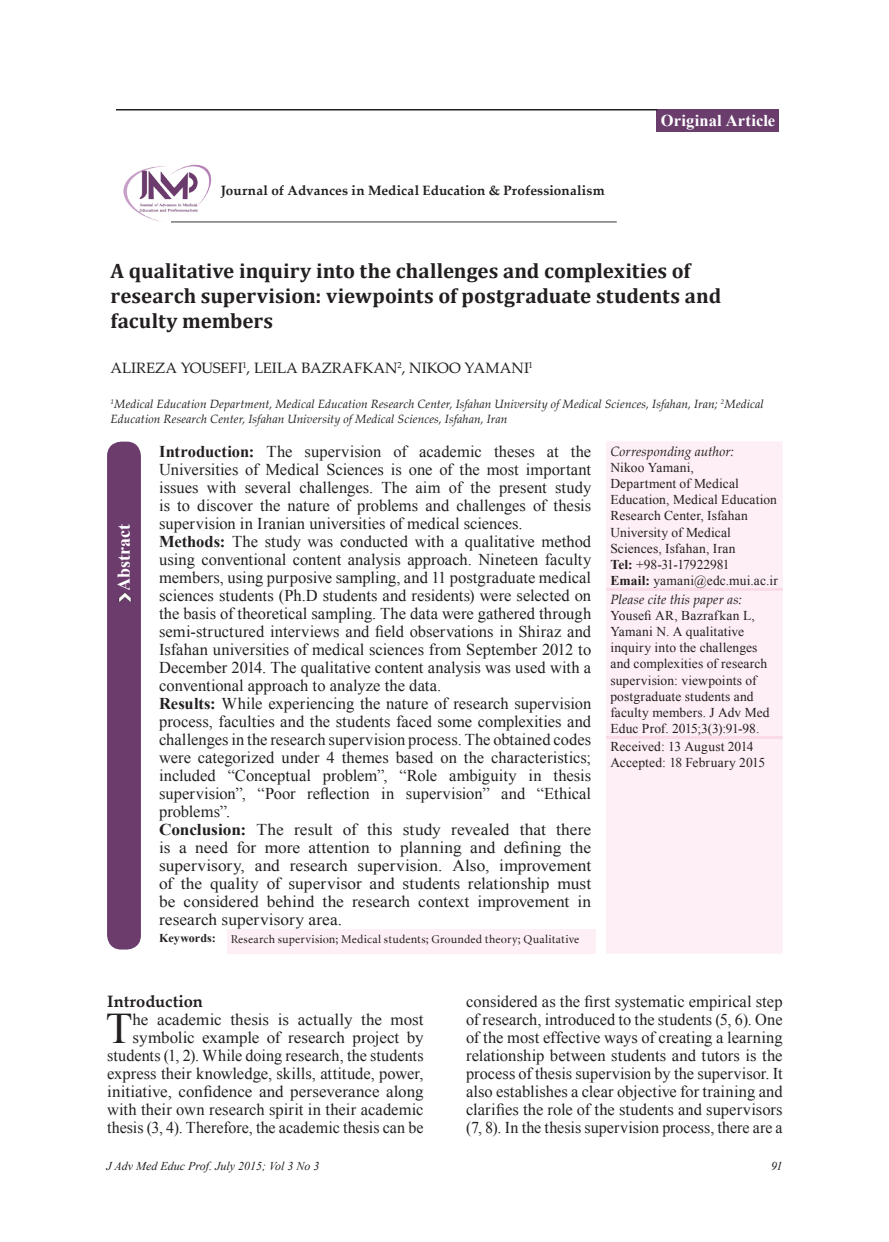
<style>
.page{position:relative;width:889px;height:1242px;background:#fff}
.page>*{position:absolute;margin:0;border:0;box-sizing:border-box;transform-origin:0 0}
.t1{font:43.65px "Times New Roman";color:#231f20}
.t2{font:700 21px/25.2px "Cambria";color:#231f20}
.t3{font:700 18px "Times New Roman";letter-spacing:-.005em;color:#fff}
.t4{font:16.5px/18px "Times New Roman";color:#231f20}
.t5{font:700 16.5px "Times New Roman";letter-spacing:.01em;color:#fff}
.t6{font:700 16.5px "Palatino Linotype";color:#231f20}
.t7{font:15px "Palatino Linotype";color:#231f20}
.t8{font:13.5px/16.2px "Times New Roman";letter-spacing:.01em;color:#231f20}
.t9{font:700 13.5px "Palatino Linotype";letter-spacing:.01em;color:#231f20}
.t10{font:italic 13.5px "Palatino Linotype";letter-spacing:.005em;color:#231f20}
.t11{font:italic 12px/14.4px "Palatino Linotype";letter-spacing:.005em;color:#231f20}
.t12{font:12px "Minion Cyrillic";letter-spacing:.015em;color:#231f20}
.t13{font:italic 12px "Times New Roman";color:#231f20}
.s1{font-weight:700}
.s2{font-family:"Times New Roman";font-weight:700}
</style>
<div class="page">
<div style="left:606px;top:442px;width:176px;height:511px;background:#fdeff5"></div>
<div style="left:226px;top:929px;width:369px;height:24px;background:#fdeff5"></div>
<hr style="left:606px;top:736px;width:176px;height:3px;background:#fadbe8">
<hr style="left:606px;top:588px;width:176px;height:3px;background:#fadbe8">
<div style="left:108px;top:442px;width:32px;height:507px;background:#6c3c6d;border-radius:14px"></div>
<div style="left:107px;top:441px;width:34px;height:508px;border:2px solid #6a3d6d;border-radius:14px"></div>
<div style="left:656px;top:109px;width:123px;height:23px;background:#6a3d6d"></div>
<hr style="left:116px;top:109px;width:541px;height:1px;background:#231f20">
<hr style="left:171px;top:221px;width:446px;height:2px;background:#76787b">
<img style="left:123px;top:164px;width:88px;height:59px">
<img style="left:118px;top:592px;width:14px;height:11px">
<p class="t9" style="left:221px;top:181px;width:385px">Journal of Advances in Medical Education &amp; Professionalism</p>
<p class="t5" style="left:661px;top:109px;width:116px">Original Article</p>
<p class="t2" style="left:111px;top:257px;width:612px">A qualitative inquiry into the challenges and complexities of research supervision: viewpoints of postgraduate students and faculty members</p>
<p class="t7" style="left:111px;top:357px;width:424px">ALIREZA YOUSEFI<sup>1</sup>, LEILA BAZRAFKAN<sup>2</sup>, NIKOO YAMANI<sup>1</sup></p>
<p class="t11" style="left:111px;top:396px;width:655px"><sup>1</sup>Medical Education Department, Medical Education Research Center, Isfahan University of Medical Sciences, Isfahan, Iran; <sup>2</sup>Medical<br>Education Research Center, Isfahan University of Medical Sciences, Isfahan, Iran</p>
<p class="t4" style="left:159px;top:442px;width:434px"><span class="s1">Introduction:</span> The supervision of academic theses at the Universities of Medical Sciences is one of the most important issues with several challenges. The aim of the present study is to discover the nature of problems and challenges of thesis supervision in Iranian universities of medical sciences.<br><span class="s1">Methods:</span> The study was conducted with a qualitative method using conventional content analysis approach. Nineteen faculty members, using purposive sampling, and 11 postgraduate medical sciences students (Ph.D students and residents) were selected on the basis of theoretical sampling. The data were gathered through semi-structured interviews and field observations in Shiraz and Isfahan universities of medical sciences from September 2012 to December 2014. The qualitative content analysis was used with a conventional approach to analyze the data.<br><span class="s1">Results:</span> While experiencing the nature of research supervision process, faculties and the students faced some complexities and challenges in the research supervision process. The obtained codes were categorized under 4 themes based on the characteristics; included “Conceptual problem”, “Role ambiguity in thesis supervision”, “Poor reflection in supervision” and “Ethical problems”.<br><span class="s1">Conclusion:</span> The result of this study revealed that there is a need for more attention to planning and defining the supervisory, and research supervision. Also, improvement of the quality of supervisor and students relationship must be considered behind the research context improvement in research supervisory area.</p>
<p class="t10" style="left:610px;top:441px;width:125px">Corresponding author:</p>
<p class="t8" style="left:610px;top:459px;width:169px">Nikoo Yamani,<br>Department of Medical<br>Education, Medical Education<br>Research Center, Isfahan<br>University of Medical<br>Sciences, Isfahan, Iran<br><span class="s1">Tel:</span> +98-31-17922981<br><span class="s1">Email:</span> yamani@edc.mui.ac.ir</p>
<p class="t10" style="left:610px;top:589px;width:133px">Please cite this paper as:</p>
<p class="t8" style="left:610px;top:607px;width:161px">Yousefi AR, Bazrafkan L,<br>Yamani N. A qualitative inquiry into the challenges and complexities of research supervision: viewpoints of postgraduate students and faculty members. J Adv Med<br>Educ Prof. 2015;3(3):91-98.</p>
<p class="t8" style="left:610px;top:738px;width:156px">Received: 13 August 2014<br>Accepted: 18 February 2015</p>
<p class="t3" style="left:111px;top:591px;width:68px;rotate:-90deg">Abstract</p>
<p class="t12" style="left:159px;top:931px;width:422px"><span class="s2">Keywords:</span> Research supervision; Medical students; Grounded theory; Qualitative</p>
<p class="t6" style="left:107px;top:990px;width:97px">Introduction</p>
<h1 class="t1" style="left:106px;top:999px;width:28px">T</h1>
<p class="t4" style="left:107px;top:1010px;width:318px;text-align:right">he academic thesis is actually the most symbolic example of research project by students (1, 2). While doing research, the students express their knowledge, skills, attitude, power, initiative, confidence and perseverance along with their own research spirit in their academic thesis (3, 4). Therefore, the academic thesis can be</p>
<p class="t13" style="left:106px;top:1157px;width:214px">J Adv Med Educ Prof. July 2015; Vol 3 No 3</p>
<p class="t4" style="left:466px;top:992px;width:318px;text-align:justify">considered as the first systematic empirical step of research, introduced to the students (5, 6). One of the most effective ways of creating a learning relationship between students and tutors is the process of thesis supervision by the supervisor. It also establishes a clear objective for training and clarifies the role of the students and supervisors (7, 8). In the thesis supervision process, there are a</p>
<p class="t13" style="left:771px;top:1157px;width:13px">91</p>
</div>
